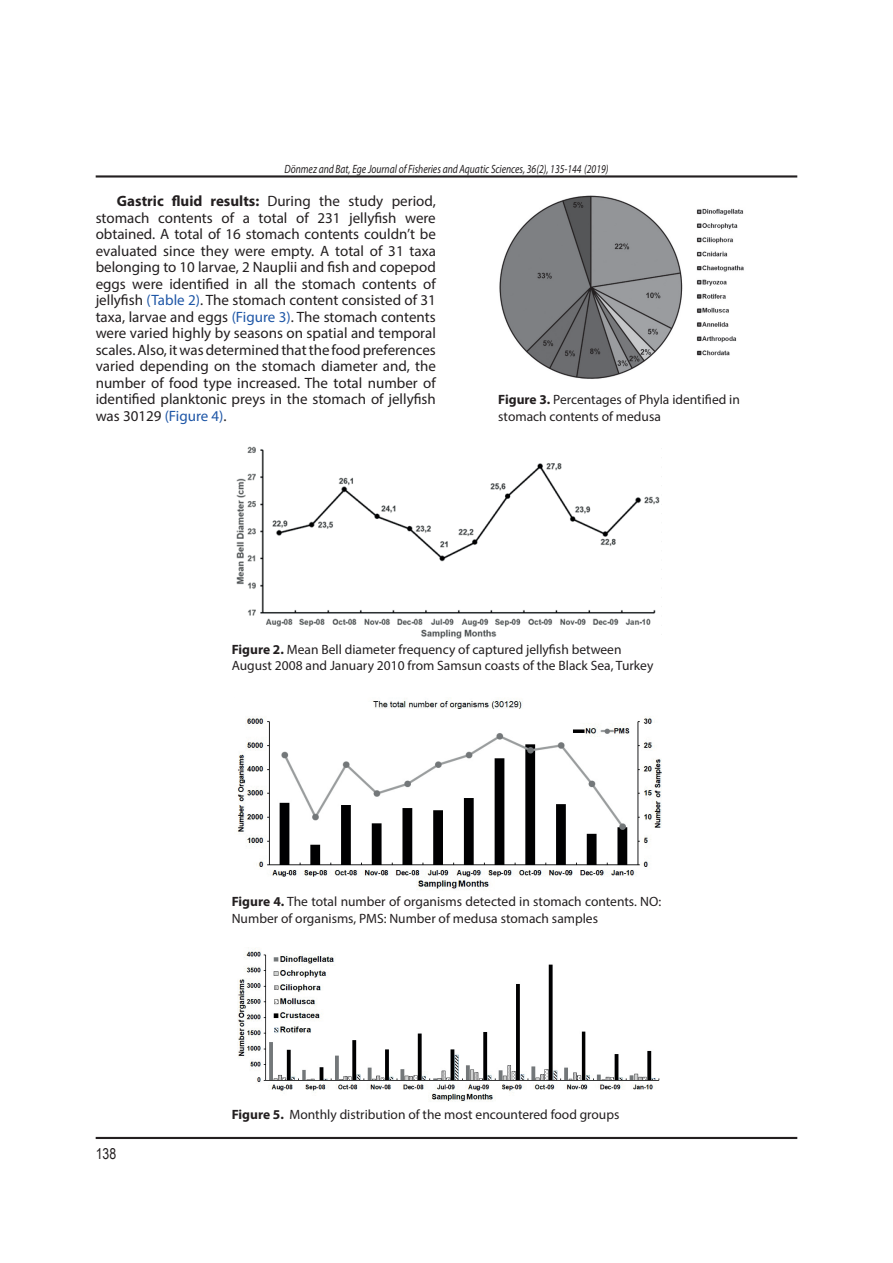
<style>
.page{position:relative;width:893px;height:1263px;background:#fff}
.page>*{position:absolute;margin:0;border:0;box-sizing:border-box;transform-origin:0 0}
.t1{font:15px/16.5px "Myriad Pro";color:#231f20;text-align:justify}
.t2{font:15px "Arial Narrow";color:#231f20}
.t3{font:13.5px/16.5px "Myriad Pro";color:#231f20}
.t4{font:italic 12px "Myriad Pro";color:#231f20;scale:.8 1}
.s1{font-weight:700}
.s2{color:#1e56a6}
</style>
<div class="page">
<hr style="left:96px;top:175px;width:701px;height:3px;background:#231f20">
<hr style="left:96px;top:1137px;width:701px;height:2px;background:#231f20">
<img style="left:236px;top:446px;width:424px;height:192px">
<img style="left:237px;top:700px;width:424px;height:189px">
<img style="left:499px;top:195px;width:245px;height:184px">
<img style="left:237px;top:947px;width:423px;height:155px">
<p class="t4" style="left:284px;top:162px;width:407px">Dönmez and Bat, Ege Journal of Fisheries and Aquatic Sciences, 36(2), 135-144 (2019)</p>
<p class="t1" style="left:96px;top:193px;width:342px;text-indent:21px"><span class="s1">Gastric fluid results:</span> During the study period, stomach contents of a total of 231 jellyfish were obtained. A total of 16 stomach contents couldn’t be evaluated since they were empty. A total of 31 taxa belonging to 10 larvae, 2 Nauplii and fish and copepod eggs were identified in all the stomach contents of jellyfish <span class="s2">(Table 2)</span>. The stomach content consisted of 31 taxa, larvae and eggs <span class="s2">(Figure 3)</span>. The stomach contents were varied highly by seasons on spatial and temporal scales. Also, it was determined that the food preferences varied depending on the stomach diameter and, the number of food type increased. The total number of identified planktonic preys in the stomach of jellyfish was 30129 <span class="s2">(Figure 4)</span>.</p>
<p class="t3" style="left:498px;top:391px;width:243px"><span class="s1">Figure 3.</span> Percentages of Phyla identified in stomach contents of medusa</p>
<p class="t3" style="left:232px;top:641px;width:423px"><span class="s1">Figure 2.</span> Mean Bell diameter frequency of captured jellyfish between<br>August 2008 and January 2010 from Samsun coasts of the Black Sea, Turkey</p>
<p class="t3" style="left:232px;top:893px;width:431px"><span class="s1">Figure 4.</span> The total number of organisms detected in stomach contents. NO:<br>Number of organisms, PMS: Number of medusa stomach samples</p>
<p class="t2" style="left:96px;top:1142px;width:22px">138</p>
<p class="t3" style="left:232px;top:1105px;width:389px"><span class="s1">Figure 5.</span> Monthly distribution of the most encountered food groups</p>
</div>
